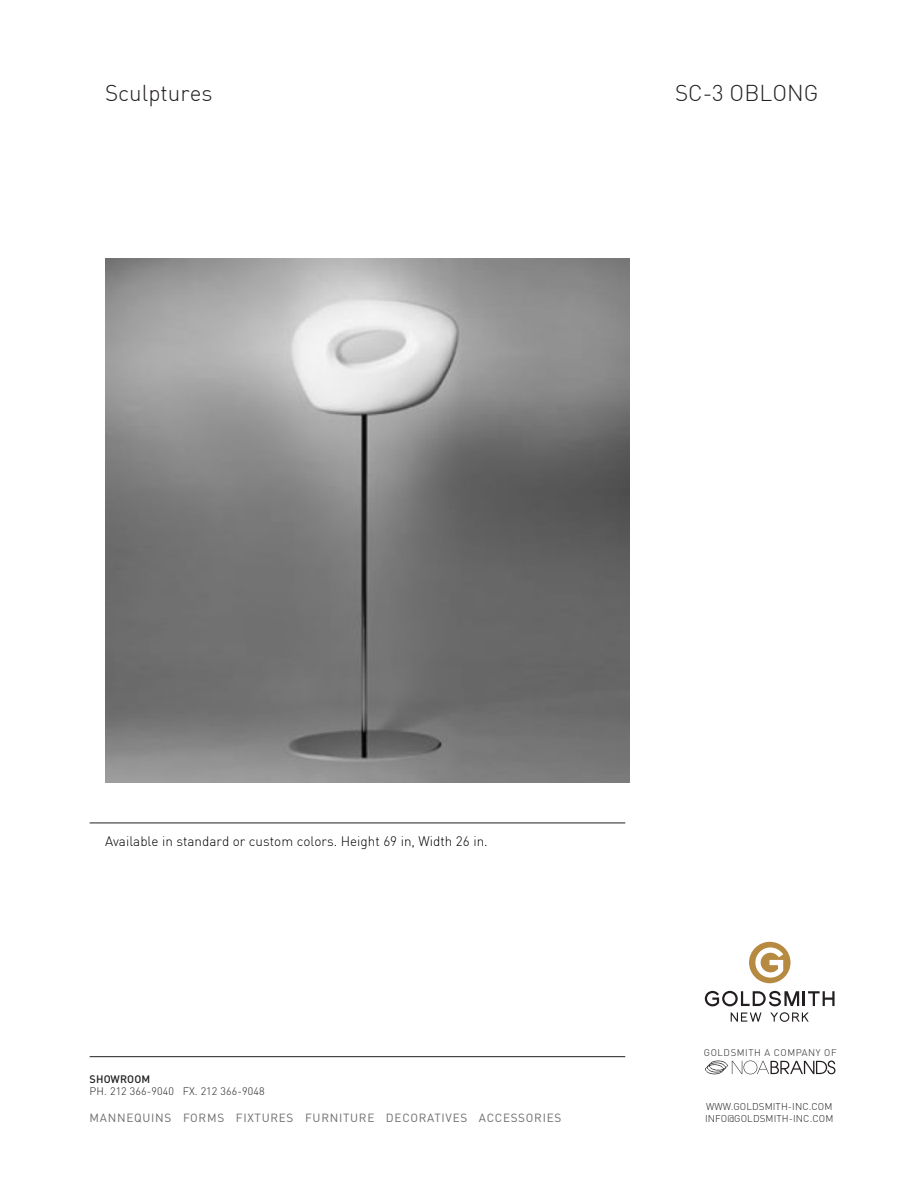
<style>
.page{position:relative;width:918px;height:1188px;background:#fff}
.page>*{position:absolute;margin:0;border:0;box-sizing:border-box;transform-origin:0 0}
.t1{font:300 22.5px "DIN Pro";color:#231f20}
.t2{font:300 13.5px "DIN Pro";color:#000}
.t3{font:11.7px "DIN";letter-spacing:.06em;color:#6c6d70}
.t4{font:300 10.8px "DIN";letter-spacing:.01em;color:#231f20}
.t5{font:500 10.8px "DIN";letter-spacing:.01em;color:#231f20}
.t6{font:300 9.75px "DIN";letter-spacing:.01em;color:#231f20}
.t7{font:300 9.6px "DIN";letter-spacing:.06em;color:#231f20}
</style>
<div class="page">
<hr style="left:90px;top:823px;width:535px;height:1px;background:#231f20">
<hr style="left:90px;top:1056px;width:535px;height:1px;background:#231f20">
<div style="left:749px;top:942px;width:42px;height:41px;background:#b68b41;border-radius:50%"></div>
<svg style="left:705px;top:991px;width:130px;height:15px"></svg>
<svg style="left:731px;top:1013px;width:30px;height:9px"></svg>
<svg style="left:770px;top:1012px;width:39px;height:10px"></svg>
<svg style="left:755px;top:947px;width:28px;height:31px"></svg>
<svg style="left:705px;top:1061px;width:130px;height:13px"></svg>
<img style="left:105px;top:258px;width:525px;height:525px">
<h1 class="t1" style="left:105px;top:83px;width:109px">Sculptures</h1>
<h1 class="t1" style="left:675px;top:83px;width:145px">SC-3 OBLONG</h1>
<p class="t2" style="left:105px;top:836px;width:384px">Available in standard or custom colors. Height 69 in, Width 26 in.</p>
<p class="t5" style="left:90px;top:1072px;width:62px">SHOWROOM</p>
<p class="t4" style="left:90px;top:1085px;width:177px">PH. 212 366-9040 FX. 212 366-9048</p>
<p class="t3" style="left:90px;top:1110px;width:473px">MANNEQUINS FORMS FIXTURES FURNITURE DECORATIVES ACCESSORIES</p>
<p class="t7" style="left:704px;top:1047px;width:134px">GOLDSMITH A COMPANY OF</p>
<p class="t6" style="left:706px;top:1100px;width:128px">WWW.GOLDSMITH-INC.COM</p>
<p class="t6" style="left:705px;top:1112px;width:130px">INFO@GOLDSMITH-INC.COM</p>
</div>
